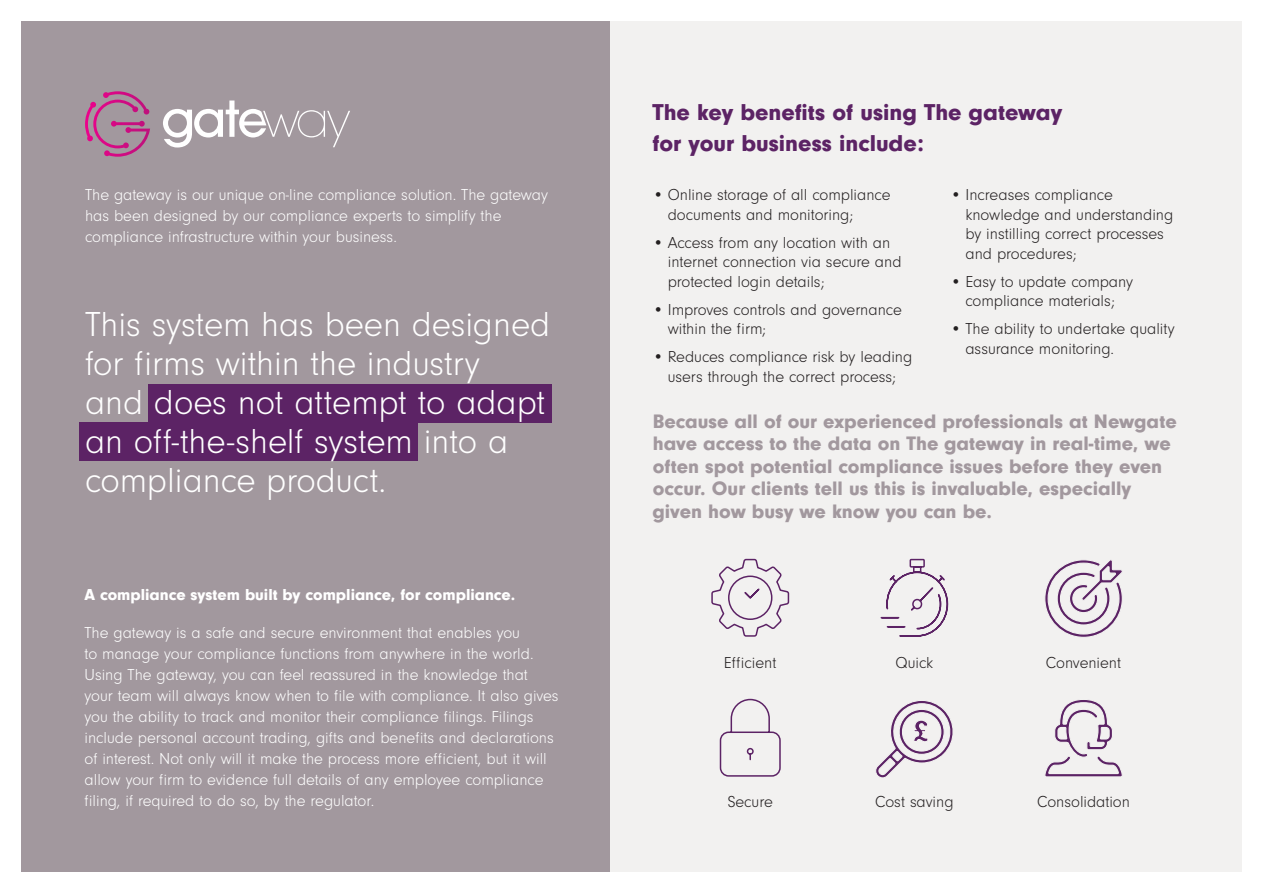
<style>
.page{position:relative;width:1263px;height:893px;background:#fff}
.page>*{position:absolute;margin:0;border:0;box-sizing:border-box;transform-origin:0 0}
.purple_pull_out{font:300 36px/39px "Neuzeit Gro";color:#fff}
.bold_pull_out{font:900 23.85px/31.5px "Neuzeit Gro";color:#5c2365}
.purple_pull_out-2{font:900 20.25px/22.5px "Neuzeit Gro";color:#a2989e}
.white_body{font:300 16.5px/21px "Neuzeit Gro";color:#fff}
.white_body-2{font:300 16.5px/19.5px "Neuzeit Gro";color:#231f20}
.white_body-3{font:900 16.5px "Neuzeit Gro";color:#fff}
</style>
<div class="page">
<div style="left:21px;top:21px;width:1221px;height:851px;background:#f2f1f0"></div>
<div style="left:21px;top:21px;width:589px;height:851px;background:#a2989e"></div>
<div style="left:149px;top:384px;width:403px;height:38px;background:#5c2365"></div>
<div style="left:79px;top:423px;width:339px;height:38px;background:#5c2365"></div>
<svg style="left:85px;top:91px;width:65px;height:66px"></svg>
<svg style="left:163px;top:101px;width:187px;height:47px"></svg>
<svg style="left:1045px;top:560px;width:77px;height:77px"></svg>
<svg style="left:876px;top:701px;width:77px;height:77px"></svg>
<svg style="left:1045px;top:700px;width:77px;height:77px"></svg>
<svg style="left:880px;top:558px;width:69px;height:79px"></svg>
<svg style="left:711px;top:558px;width:79px;height:79px"></svg>
<svg style="left:719px;top:698px;width:62px;height:79px"></svg>
<p class="white_body" style="left:85px;top:185px;width:464px">The gateway is our unique on-line compliance solution. The gateway has been designed by our compliance experts to simplify the compliance infrastructure within your business.</p>
<p class="purple_pull_out" style="left:85px;top:305px;width:467px">This system has been designed for firms within the industry<br>and does not attempt to adapt an off-the-shelf system into a compliance product.</p>
<p class="white_body-3" style="left:85px;top:585px;width:432px">A compliance system built by compliance, for compliance.</p>
<p class="white_body" style="left:85px;top:623px;width:476px">The gateway is a safe and secure environment that enables you<br>to manage your compliance functions from anywhere in the world.<br>Using The gateway, you can feel reassured in the knowledge that your team will always know when to file with compliance. It also gives you the ability to track and monitor their compliance filings. Filings include personal account trading, gifts and benefits and declarations of interest. Not only will it make the process more efficient, but it will allow your firm to evidence full details of any employee compliance filing, if required to do so, by the regulator.</p>
<p class="bold_pull_out" style="left:652px;top:96px;width:411px">The key benefits of using The gateway for your business include:</p>
<p class="white_body-2" style="left:668px;top:185px;width:224px;text-indent:-15px">• Online storage of all compliance documents and monitoring;</p>
<p class="white_body-2" style="left:668px;top:233px;width:235px;text-indent:-15px">• Access from any location with an internet connection via secure and protected login details;</p>
<p class="white_body-2" style="left:668px;top:300px;width:236px;text-indent:-15px">• Improves controls and governance within the firm;</p>
<p class="white_body-2" style="left:653px;top:347px;width:261px;text-align:center">• Reduces compliance risk by leading users through the correct process;</p>
<p class="purple_pull_out-2" style="left:653px;top:410px;width:525px">Because all of our experienced professionals at Newgate have access to the data on The gateway in real-time, we often spot potential compliance issues before they even occur. Our clients tell us this is invaluable, especially given how busy we know you can be.</p>
<p class="white_body-2" style="left:965px;top:185px;width:209px;text-indent:-15px">• Increases compliance knowledge and understanding by instilling correct processes and procedures;</p>
<p class="white_body-2" style="left:950px;top:272px;width:184px;text-align:center">• Easy to update company compliance materials;</p>
<p class="white_body-2" style="left:965px;top:319px;width:211px;text-indent:-15px">• The ability to undertake quality assurance monitoring.</p>
<p class="white_body-2" style="left:724px;top:653px;width:54px">Efficient</p>
<p class="white_body-2" style="left:728px;top:792px;width:47px">Secure</p>
<p class="white_body-2" style="left:895px;top:653px;width:39px">Quick</p>
<p class="white_body-2" style="left:875px;top:792px;width:80px">Cost saving</p>
<p class="white_body-2" style="left:1046px;top:653px;width:77px">Convenient</p>
<p class="white_body-2" style="left:1037px;top:792px;width:94px">Consolidation</p>
</div>
